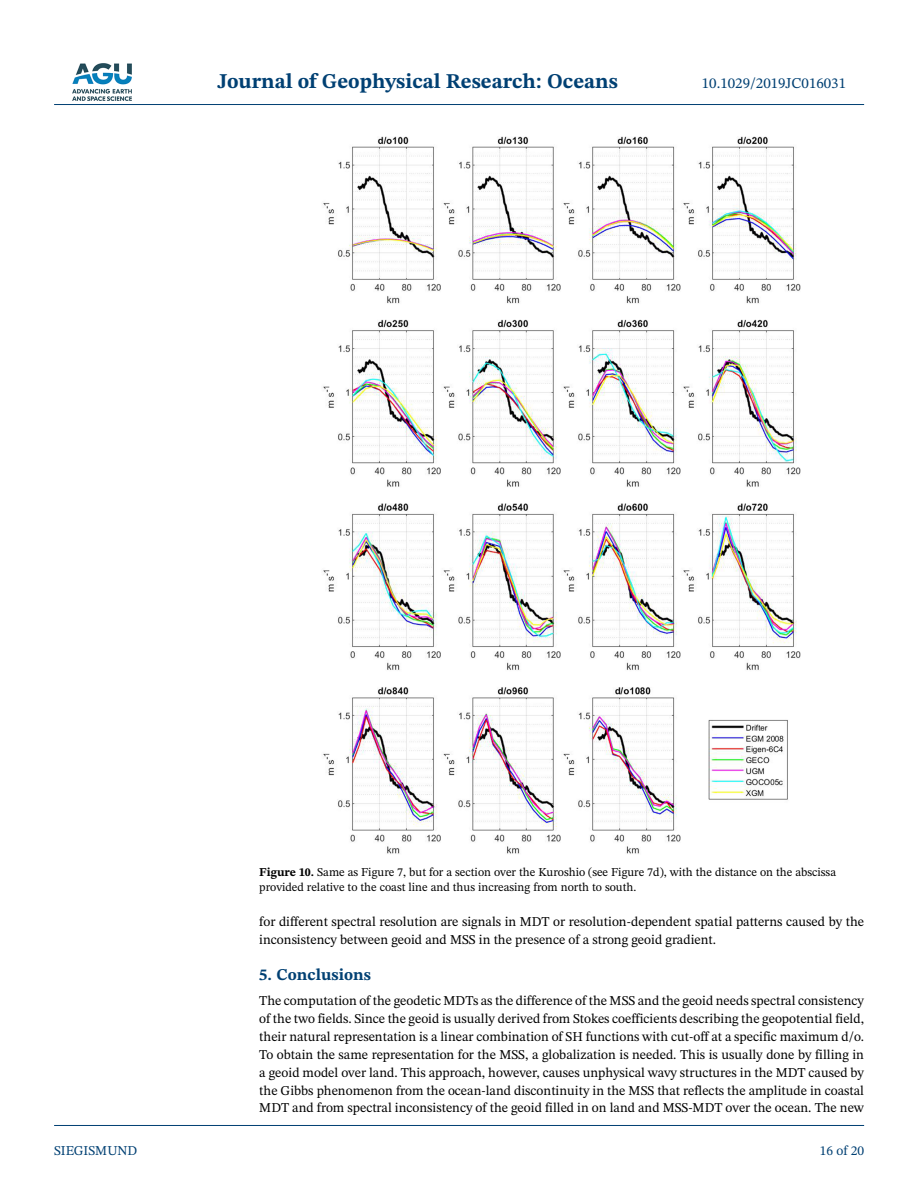
<style>
.page{position:relative;width:918px;height:1188px;background:#fff}
.page>*{position:absolute;margin:0;border:0;box-sizing:border-box;transform-origin:0 0}
.t1{font:700 21px "STIX Two Text";color:#004073}
.t2{font:700 16.5px "STIX Two Text";color:#004073}
.t3{font:15px "STIX Two Text";color:#004073}
.t4{font:13.5px/17.9px "STIX Two Text";color:#000}
.t5{font:13.5px "STIX Two Text";color:#004073}
.t6{font:12px/15px "STIX Two Text";color:#000}
.s1{font-weight:700}
</style>
<div class="page">
<img style="left:72px;top:63px;width:60px;height:38px">
<hr style="left:54px;top:104px;width:810px;height:1px;background:#004073">
<img style="left:323px;top:136px;width:478px;height:718px">
<hr style="left:54px;top:1125px;width:810px;height:1px;background:#004073">
<h1 class="t1" style="left:217px;top:73px;width:402px">Journal of Geophysical Research: Oceans</h1>
<p class="t3" style="left:702px;top:77px;width:146px">10.1029/2019JC016031</p>
<p class="t6" style="left:259px;top:866px;width:578px"><span class="s1">Figure 10.</span> Same as Figure 7, but for a section over the Kuroshio (see Figure 7d), with the distance on the abscissa provided relative to the coast line and thus increasing from north to south.</p>
<p class="t4" style="left:259px;top:914px;width:606px">for different spectral resolution are signals in MDT or resolution-dependent spatial patterns caused by the inconsistency between geoid and MSS in the presence of a strong geoid gradient.</p>
<p class="t2" style="left:259px;top:968px;width:113px">5. Conclusions</p>
<p class="t4" style="left:259px;top:993px;width:606px;text-align:justify">The computation of the geodetic MDTs as the difference of the MSS and the geoid needs spectral consistency of the two fields. Since the geoid is usually derived from Stokes coefficients describing the geopotential field, their natural representation is a linear combination of SH functions with cut-off at a specific maximum d/o.<br>To obtain the same representation for the MSS, a globalization is needed. This is usually done by filling in a geoid model over land. This approach, however, causes unphysical wavy structures in the MDT caused by the Gibbs phenomenon from the ocean-land discontinuity in the MSS that reflects the amplitude in coastal MDT and from spectral inconsistency of the geoid filled in on land and MSS-MDT over the ocean. The new</p>
<p class="t5" style="left:54px;top:1145px;width:85px">SIEGISMUND</p>
<p class="t5" style="left:820px;top:1145px;width:46px">16 of 20</p>
</div>
